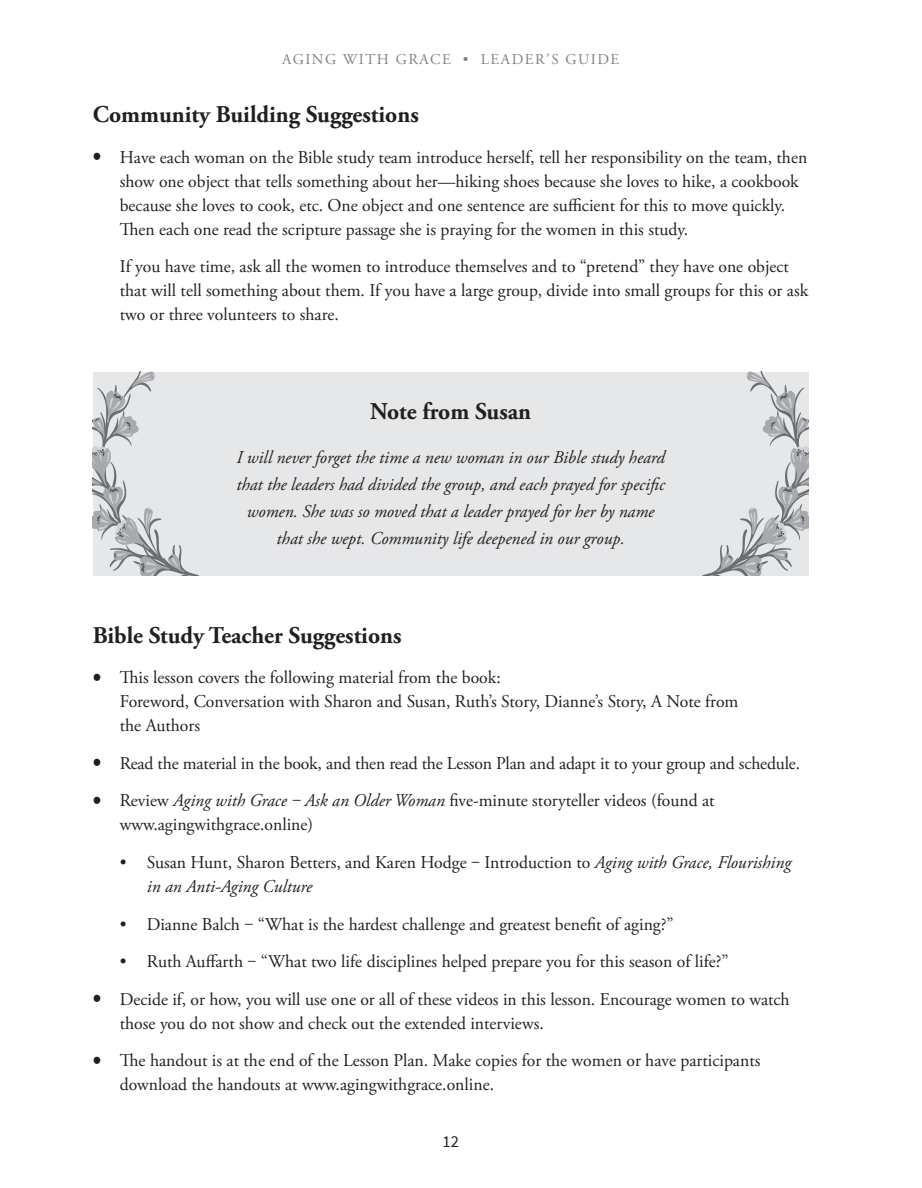
<style>
.page{position:relative;width:922px;height:1188px;background:#fff}
.page>*{position:absolute;margin:0;border:0;box-sizing:border-box;transform-origin:0 0}
.t1{font:700 24px "Adobe Garamond Pro";color:#231f20}
.t2{font:18px/24px "Adobe Garamond Pro";color:#231f20}
.t3{font:italic 18px/27px "Adobe Garamond Pro";color:#231f20;text-align:center}
.t4{font:16.5px "Source Sans Pro";color:#231f20}
.t5{font:15px "Adobe Garamond Pro";letter-spacing:.1em;color:#808285}
.s1{font-family:"Blueshift More";font-size:15px}
.s2{font-style:italic}
</style>
<div class="page">
<div style="left:93px;top:372px;width:715px;height:204px;background:#e6e7e9"></div>
<svg style="left:704px;top:372px;width:104px;height:203px"></svg>
<svg style="left:93px;top:372px;width:105px;height:203px"></svg>
<p class="t5" style="left:282px;top:51px;width:235px">AGIN G WIT H GRACE • LE ADER</p>
<p class="t5" style="left:546px;top:51px;width:36px">’S GUIDE</p>
<h1 class="t1" style="left:93px;top:101px;width:327px">Community Building Suggestions</h1>
<p class="t2" style="left:120px;top:146px;width:689px;text-indent:-27px"><span class="s1">g</span> Have each woman on the Bible study team introduce herself, tell her responsibility on the team, then show one object that tells something about her—hiking shoes because she loves to hike, a cookbook because she loves to cook, etc. One object and one sentence are sufficient for this to move quickly.<br>Then each one read the scripture passage she is praying for the women in this study.</p>
<p class="t2" style="left:120px;top:255px;width:690px">If you have time, ask all the women to introduce themselves and to “pretend” they have one object that will tell something about them. If you have a large group, divide into small groups for this or ask two or three volunteers to share.</p>
<h1 class="t1" style="left:370px;top:398px;width:162px">Note from Susan</h1>
<p class="t3" style="left:236px;top:444px;width:430px">I will never forget the time a new woman in our Bible study heard that the leaders had divided the group, and each prayed for specific women. She was so moved that a leader prayed for her by name that she wept. Community life deepened in our group.</p>
<h1 class="t1" style="left:93px;top:621px;width:310px">Bible Study Teacher Suggestions</h1>
<p class="t2" style="left:120px;top:666px;width:620px;text-indent:-27px"><span class="s1">g</span> This lesson covers the following material from the book:<br>Foreword, Conversation with Sharon and Susan, Ruth’s Story, Dianne’s Story, A Note from the Authors</p>
<p class="t2" style="left:93px;top:745px;width:709px;line-height:37.5px"><span class="s1">g</span> Read the material in the book, and then read the Lesson Plan and adapt it to your group and schedule. <span class="s1">g</span> Review <span class="s2">Aging with Grace ‒ Ask an Older Woman</span> five-minute storyteller videos (found at</p>
<p class="t2" style="left:120px;top:813px;width:195px">www.agingwithgrace.online)</p>
<p class="t2" style="left:147px;top:851px;width:646px;text-indent:-27px">• Susan Hunt, Sharon Betters, and Karen Hodge ‒ Introduction to <span class="s2">Aging with Grace, Flourishing in an Anti-Aging Culture</span></p>
<p class="t2" style="left:120px;top:912px;width:555px">• Dianne Balch ‒ “What is the hardest challenge and greatest benefit of aging?”</p>
<p class="t2" style="left:93px;top:943px;width:698px;line-height:37.5px;text-indent:27px">• Ruth Auffarth ‒ “What two life disciplines helped prepare you for this season of life?”<br><span class="s1">g</span> Decide if, or how, you will use one or all of these videos in this lesson. Encourage women to watch</p>
<p class="t2" style="left:93px;top:1004px;width:669px;line-height:37.5px;text-indent:27px">those you do not show and check out the extended interviews.<br><span class="s1">g</span> The handout is at the end of the Lesson Plan. Make copies for the women or have participants</p>
<p class="t2" style="left:120px;top:1073px;width:376px">download the handouts at www.agingwithgrace.online.</p>
<p class="t4" style="left:442px;top:1130px;width:18px">12</p>
</div>
